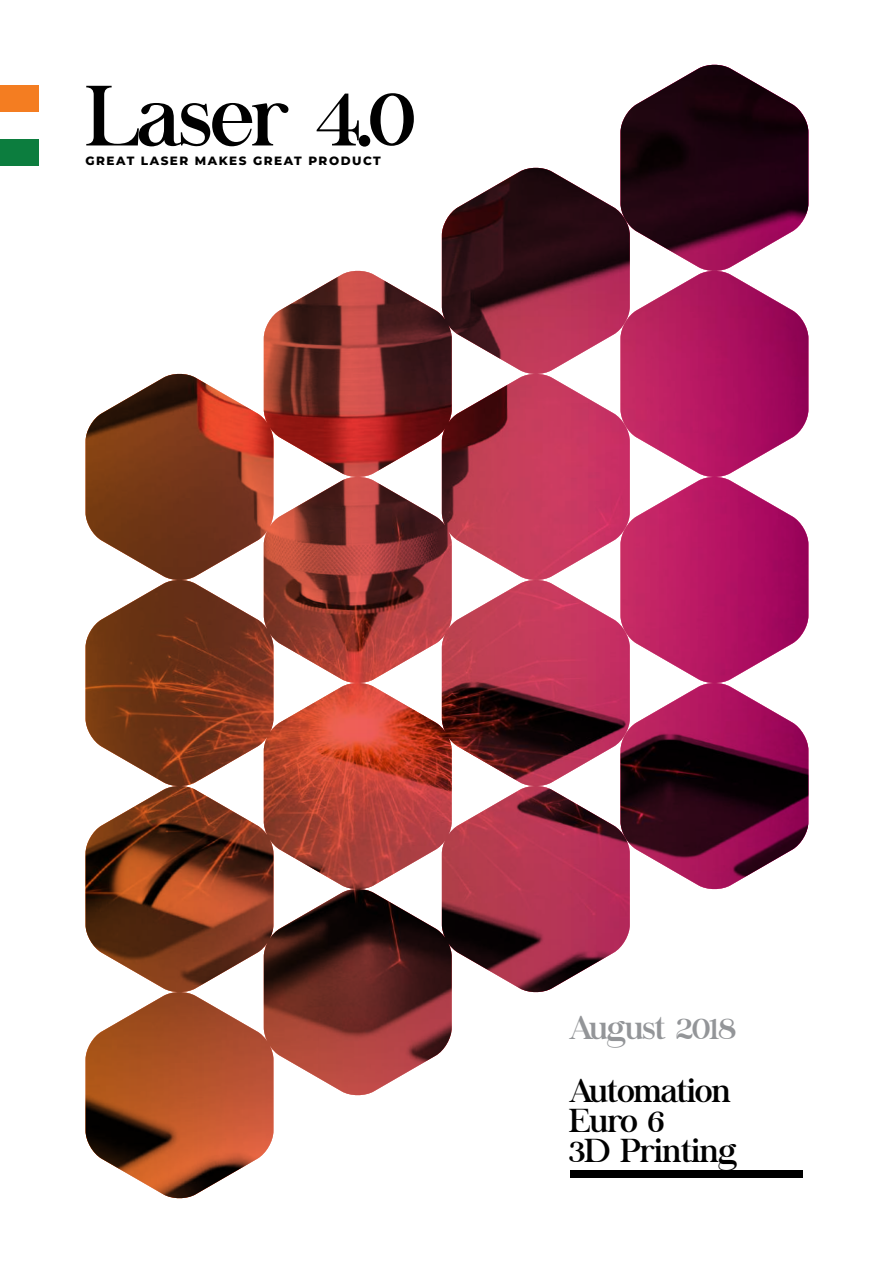
<style>
.page{position:relative;width:893px;height:1263px;background:#fff}
.page>*{position:absolute;margin:0;border:0;box-sizing:border-box;transform-origin:0 0}
.t1{font:84px "Chapaza";letter-spacing:-.03em;color:#000}
.t2{font:33px/30px "Chapaza";letter-spacing:-.03em;color:#000}
.t3{font:33px "Chapaza";letter-spacing:-.03em;color:#939598}
.t4{font:800 12px "Montserrat";letter-spacing:.125em;color:#000}
</style>
<div class="page">
<img style="left:86px;top:65px;width:722px;height:1134px">
<div style="left:0;top:85px;width:38px;height:27px;background:#f47d21"></div>
<div style="left:0;top:139px;width:38px;height:27px;background:#0c7d3e"></div>
<h1 class="t1" style="left:85px;top:67px;width:332px">Laser 4.0</h1>
<p class="t4" style="left:86px;top:152px;width:297px">GREAT LASER MAKES GREAT PRODUCT</p>
<h2 class="t3" style="left:569px;top:1008px;width:169px">August 2018</h2>
<h2 class="t2" style="left:569px;top:1076px;width:171px">Automation<br>Euro 6<br>3D Printing</h2>
</div>
